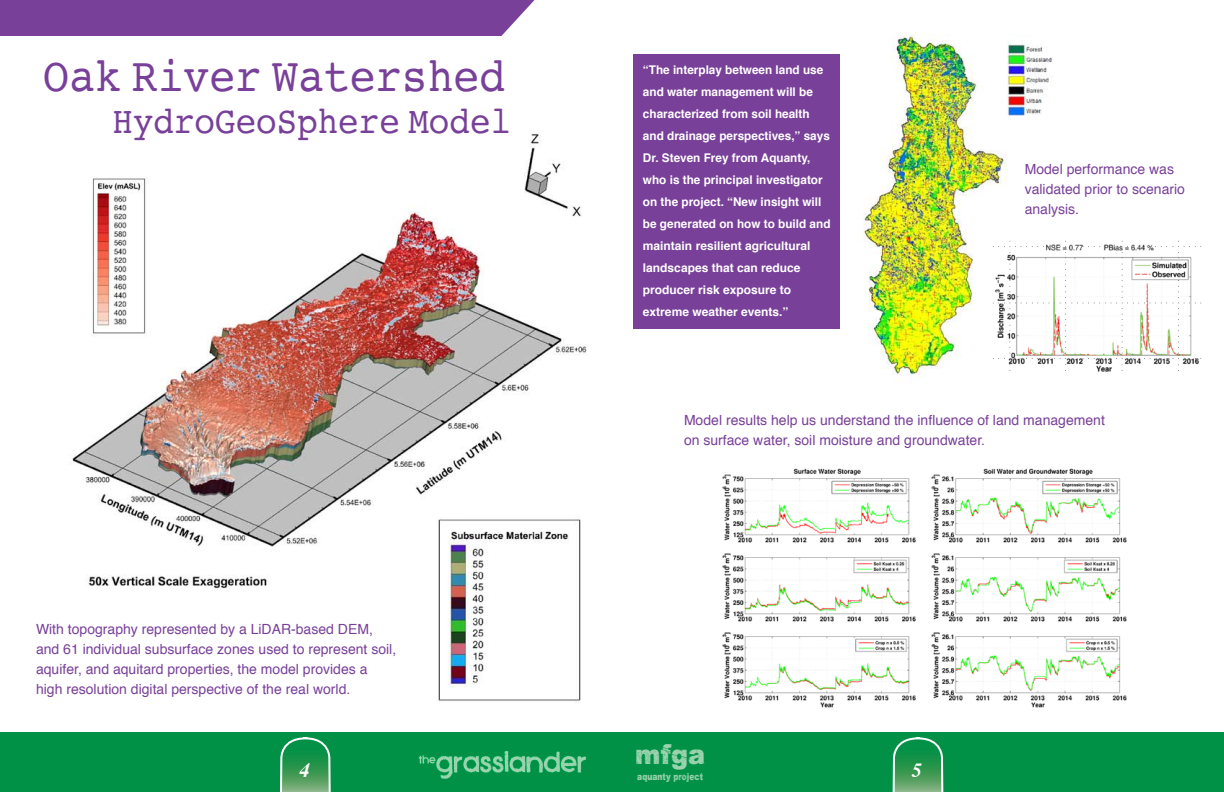
<style>
.page{position:relative;width:1224px;height:792px;background:#fff}
.page>*{position:absolute;margin:0;border:0;box-sizing:border-box;transform-origin:0 0}
.t1{font:48px "Courier";color:#784099;scale:.9 1}
.t2{font:38px "Courier";color:#784099;scale:.9 1}
.t3{font:28px "Dark Underground";color:#9bd3ae;scale:1.2 1}
.t4{font:italic 700 20px "Times";color:#fff}
.t5{font:14px/20px "Helvetica";color:#784099}
.t6{font:700 12px/22px "Helvetica";color:#fff}
.t7{font:10px "Dark Underground";color:#9bd3ae}
</style>
<div class="page">
<img style="left:863px;top:34px;width:190px;height:347px">
<div style="left:0;top:0;width:535px;height:36px;background:#784099"></div>
<img style="left:438px;top:602px;width:143px;height:101px">
<img style="left:72px;top:133px;width:515px;height:469px">
<img style="left:992px;top:239px;width:210px;height:136px">
<img style="left:722px;top:468px;width:405px;height:240px">
<div style="left:0;top:135px;width:503px;height:36px;background:#fff"></div>
<div style="left:633px;top:54px;width:207px;height:275px;background:#784099"></div>
<div style="left:0;top:733px;width:612px;height:59px;background:#009146"></div>
<svg style="left:280px;top:737px;width:51px;height:55px"></svg>
<div style="left:612px;top:733px;width:612px;height:59px;background:#009146"></div>
<svg style="left:892px;top:737px;width:52px;height:55px"></svg>
<svg style="left:418px;top:751px;width:168px;height:28px"></svg>
<div style="left:453px;top:774px;width:134px;height:5px;background:#009146"></div>
<h1 class="t1" style="left:43px;top:39px;width:515px">Oak River Watershed</h1>
<p class="t6" style="left:643px;top:59px;width:189px">“The interplay between land use and water management will be characterized from soil health and drainage perspectives,” says<br>Dr. Steven Frey from Aquanty, who is the principal investigator on the project. “New insight will be generated on how to build and maintain resilient agricultural landscapes that can reduce producer risk exposure to extreme weather events.”</p>
<h2 class="t2" style="left:113px;top:91px;width:444px">HydroGeoSphere Model</h2>
<p class="t5" style="left:1025px;top:159px;width:162px">Model performance was validated prior to scenario analysis.</p>
<p class="t5" style="left:36px;top:620px;width:362px">With topography represented by a LiDAR-based DEM, and 61 individual subsurface zones used to represent soil, aquifer, and aquitard properties, the model provides a high resolution digital perspective of the real world.</p>
<h3 class="t4" style="left:300px;top:751px;width:11px">4</h3>
<p class="t5" style="left:684px;top:410px;width:422px">Model results help us understand the influence of land management on surface water, soil moisture and groundwater.</p>
<h3 class="t3" style="left:635px;top:740px;width:60px">mfga</h3>
<p class="t7" style="left:637px;top:772px;width:67px">aquanty project</p>
<h3 class="t4" style="left:912px;top:751px;width:11px">5</h3>
</div>
